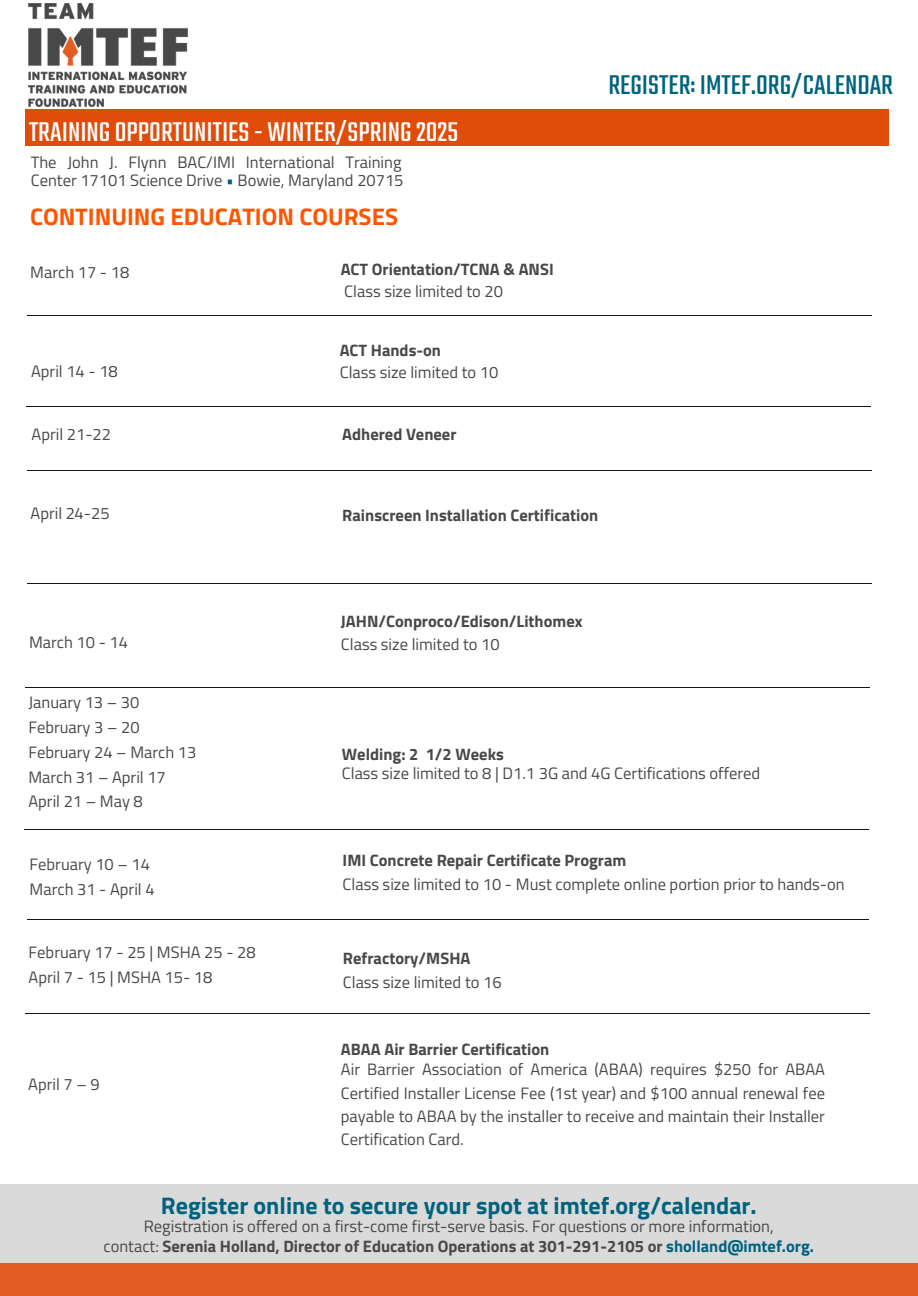
<style>
.page{position:relative;width:918px;height:1296px;background:#fff}
.page>*{position:absolute;margin:0;border:0;box-sizing:border-box;transform-origin:0 0}
.t1{font:30px "Teko";color:#fff}
.t2{font:30px "Teko";color:#00637e}
.t3{font:700 24px "Titillium Web";color:#00637e}
.t4{font:700 24px "Titillium Web";color:#f50}
.t5{font:16.5px/24.8px "Titillium Web";color:#4a4747}
.t6{font:700 16.5px "Titillium Web";color:#4a4747}
.t7{font:700 16.5px "Titillium Web";color:#4a4747}
.t8{font:16.5px "Titillium Web";color:#4a4747}
.s1{color:#00637e}
.s2{font-style:inherit}
.s3{font-weight:700}
.s4{font-weight:700;color:#00637e}
</style>
<div class="page">
<img style="left:28px;top:4px;width:159px;height:103px">
<div style="left:25px;top:110px;width:864px;height:36px;background:#e04d0a"></div>
<div style="left:0;top:1184px;width:918px;height:81px;background:#dadada"></div>
<div style="left:0;top:1264px;width:918px;height:32px;background:#e25c26"></div>
<hr style="left:27px;top:919px;width:842px;height:1px;background:#171615">
<hr style="left:24px;top:829px;width:844px;height:1px;background:#171615">
<hr style="left:25px;top:687px;width:844px;height:1px;background:#171615">
<hr style="left:27px;top:583px;width:845px;height:1px;background:#171615">
<hr style="left:27px;top:470px;width:845px;height:1px;background:#171615">
<hr style="left:26px;top:406px;width:844px;height:1px;background:#171615">
<hr style="left:27px;top:315px;width:845px;height:1px;background:#171615">
<hr style="left:25px;top:1013px;width:844px;height:1px;background:#171615">
<h1 class="t1" style="left:29px;top:112px;width:431px">TRAINING OPPORTUNITIES - WINTER/SPRING 2025</h1>
<p class="t5" style="left:31px;top:152px;width:374px;line-height:18.6px">The John J. Flynn BAC/IMI International Training<br>Center 17101 Science Drive <span class="s1">•</span> Bowie, Maryland 20715</p>
<h2 class="t4" style="left:30px;top:198px;width:370px">CONTINUING EDUCATION COURSES</h2>
<p class="t5" style="left:30px;top:259px;width:100px">March 1<span class="s2">7</span> - 1<span class="s2">8</span></p>
<p class="t8" style="left:31px;top:359px;width:88px">April 14 - 18</p>
<p class="t6" style="left:341px;top:257px;width:215px">ACT Orientation/TCNA &amp; ANSI</p>
<p class="t5" style="left:344px;top:278px;width:160px">Class size limited to 20</p>
<p class="t5" style="left:340px;top:338px;width:160px;line-height:22.5px"><span class="s3">ACT Hands</span><span class="s3">-</span><span class="s3">on<br></span>Class size limited to 10</p>
<p class="t8" style="left:32px;top:422px;width:81px">April 21-22</p>
<p class="t7" style="left:342px;top:422px;width:116px">Adhered Veneer</p>
<h1 class="t2" style="left:608px;top:65px;width:286px">REGISTER: IMTEF.ORG/CALENDAR</h1>
<p class="t8" style="left:31px;top:501px;width:81px">April 24-25</p>
<p class="t7" style="left:342px;top:503px;width:257px">Rainscreen Installation Certification</p>
<p class="t6" style="left:341px;top:609px;width:243px">JAHN/Conproco/Edison/Lithomex</p>
<p class="t5" style="left:29px;top:629px;width:100px">March 10 - 14</p>
<p class="t5" style="left:341px;top:631px;width:160px">Class size limited to 10</p>
<p class="t5" style="left:28px;top:689px;width:169px">January 13 – 30<br>February 3 – 20<br>February 24 – March 13<br>March 31 – April 17<br>April 21 – May 8</p>
<p class="t5" style="left:30px;top:851px;width:127px">February 10 – 14<br>March 31 - April 4</p>
<p class="t5" style="left:29px;top:939px;width:229px">February 17 - 25 | MSHA 25 - 28<br>April 7 - 15 | MSHA 15- 18</p>
<p class="t5" style="left:28px;top:1071px;width:73px">April 7 – 9</p>
<p class="t6" style="left:342px;top:741px;width:164px">Welding: 2 1/2 Weeks</p>
<p class="t5" style="left:342px;top:761px;width:420px">Class size limited to 8 | D1.1 3G and 4G Certifications offered</p>
<p class="t6" style="left:343px;top:848px;width:285px">IMI Concrete Repair Certificate Program</p>
<p class="t5" style="left:343px;top:871px;width:504px">Class size limited to 10 - Must complete online portion prior to hands-on</p>
<p class="t6" style="left:343px;top:946px;width:129px">Refractory/MSHA</p>
<p class="t5" style="left:343px;top:969px;width:160px">Class size limited to 16</p>
<p class="t6" style="left:341px;top:1036px;width:210px">ABAA Air Barrier Certification</p>
<p class="t5" style="left:341px;top:1058px;width:486px;line-height:23.4px;text-align:justify">Air Barrier Association of America (ABAA) requires $250 for ABAA Certified Installer License Fee (1st year) and $100 annual renewal fee payable to ABAA by the installer to receive and maintain their Installer Certification Card.</p>
<h2 class="t3" style="left:161px;top:1186px;width:597px">Register online to secure your spot at imtef.org/calendar.</h2>
<p class="t5" style="left:104px;top:1216px;width:712px;line-height:19.8px;text-align:center">Registration is offered on a first-come first-serve basis. For questions or more information,<br>contact: <span class="s3">Serenia Holland, Director of Education Operations at 301-291-2105 or</span> <span class="s4">sholland@imtef.org.</span></p>
</div>
